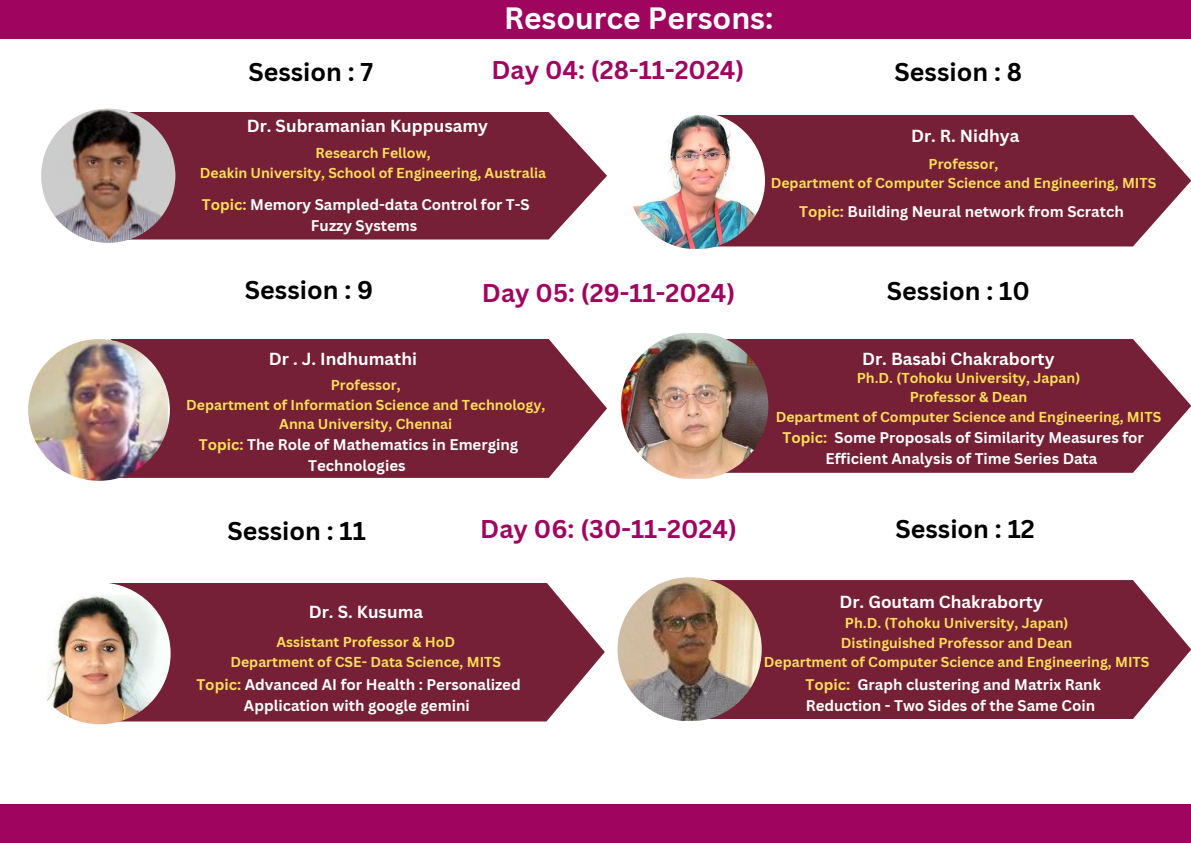
<style>
.page{position:relative;width:1191px;height:843px;background:#fff}
.page>*{position:absolute;margin:0;border:0;box-sizing:border-box;transform-origin:0 0}
.t1{font:700 30px "Canva Sans";color:#fff}
.t2{font:700 25px "Canva Sans";color:#000}
.t3{font:700 25px "Canva Sans";color:#9f055f}
.t4{font:700 17px "Canva Sans";color:#fff}
.t5{font:700 15px/21px "Canva Sans";color:#fff;text-align:center}
.t6{font:700 14px/19.5px "Canva Sans";color:#ffde59;text-align:center}
.s1{color:#ffde59}
</style>
<div class="page">
<div style="left:129px;top:112px;width:478px;height:127px;background:#752036"></div>
<img style="left:41px;top:109px;width:134px;height:134px;border-radius:50%">
<div style="left:0;top:0;width:1190px;height:38px;background:#9f055f"></div>
<div style="left:0;top:804px;width:1190px;height:38px;background:#9f055f"></div>
<div style="left:718px;top:115px;width:472px;height:131px;background:#752036"></div>
<img style="left:627px;top:112px;width:138px;height:137px;border-radius:50%">
<div style="left:110px;top:339px;width:497px;height:138px;background:#752036"></div>
<img style="left:28px;top:339px;width:142px;height:141px;border-radius:50%">
<div style="left:727px;top:339px;width:463px;height:133px;background:#752036"></div>
<img style="left:621px;top:332px;width:147px;height:147px;border-radius:50%">
<div style="left:115px;top:583px;width:489px;height:138px;background:#752036"></div>
<img style="left:29px;top:582px;width:142px;height:142px;border-radius:50%">
<svg style="left:711px;top:580px;width:479px;height:138px;background:#7d2e42"></svg>
<img style="left:617px;top:577px;width:144px;height:144px;border-radius:50%">
<h1 class="t1" style="left:504px;top:-3px;width:271px">Resource Persons:</h1>
<h2 class="t2" style="left:248px;top:55px;width:126px">Session : 7</h2>
<h2 class="t3" style="left:491px;top:52px;width:254px">Day 04: (28-11-2024)</h2>
<h2 class="t2" style="left:894px;top:55px;width:129px">Session : 8</h2>
<p class="t4" style="left:247px;top:114px;width:243px">Dr. Subramanian Kuppusamy</p>
<p class="t6" style="left:200px;top:143px;width:347px">Research Fellow,<br>Deakin University, School of Engineering, Australia</p>
<p class="t5" style="left:202px;top:194px;width:329px"><span class="s1">Topic:</span> Memory Sampled-data Control for T-S<br>Fuzzy Systems</p>
<p class="t4" style="left:910px;top:124px;width:110px">Dr. R. Nidhya</p>
<p class="t6" style="left:770px;top:154px;width:387px">Professor,<br>Department of Computer Science and Engineering, MITS</p>
<p class="t5" style="left:799px;top:201px;width:326px"><span class="s1">Topic:</span> Building Neural network from Scratch</p>
<h2 class="t2" style="left:245px;top:272px;width:130px">Session : 9</h2>
<h2 class="t3" style="left:482px;top:275px;width:255px">Day 05: (29-11-2024)</h2>
<h2 class="t2" style="left:886px;top:273px;width:144px">Session : 10</h2>
<p class="t4" style="left:269px;top:347px;width:150px">Dr . J. Indhumathi</p>
<p class="t4" style="left:862px;top:347px;width:194px">Dr. Basabi Chakraborty</p>
<p class="t6" style="left:775px;top:367px;width:387px">Ph.D. (Tohoku University, Japan)<br>Professor &amp; Dean<br>Department of Computer Science and Engineering, MITS</p>
<p class="t6" style="left:186px;top:375px;width:360px">Professor,<br>Department of Information Science and Technology,<br>Anna University, Chennai</p>
<p class="t5" style="left:199px;top:433px;width:321px"><span class="s1">Topic:</span> The Role of Mathematics in Emerging<br>Technologies</p>
<p class="t5" style="left:782px;top:426px;width:363px"><span class="s1">Topic:</span> Some Proposals of Similarity Measures for<br>Efficient Analysis of Time Series Data</p>
<h2 class="t2" style="left:227px;top:513px;width:140px">Session : 11</h2>
<h2 class="t2" style="left:895px;top:511px;width:141px">Session : 12</h2>
<h2 class="t3" style="left:480px;top:511px;width:258px">Day 06: (30-11-2024)</h2>
<p class="t4" style="left:309px;top:599px;width:116px">Dr. S. Kusuma</p>
<p class="t6" style="left:230px;top:632px;width:272px">Assistant Professor &amp; HoD<br>Department of CSE- Data Science, MITS</p>
<p class="t5" style="left:196px;top:673px;width:326px"><span class="s1">Topic:</span> Advanced AI for Health : Personalized<br>Application with google gemini</p>
<p class="t4" style="left:839px;top:589px;width:205px">Dr. Goutam Chakraborty</p>
<p class="t6" style="left:763px;top:613px;width:387px">Ph.D. (Tohoku University, Japan)<br>Distinguished Professor and Dean<br>Department of Computer Science and Engineering, MITS</p>
<p class="t5" style="left:805px;top:673px;width:297px;text-align:left"><span class="s1">Topic:</span> Graph clustering and Matrix Rank<br>Reduction - Two Sides of the Same Coin</p>
</div>
